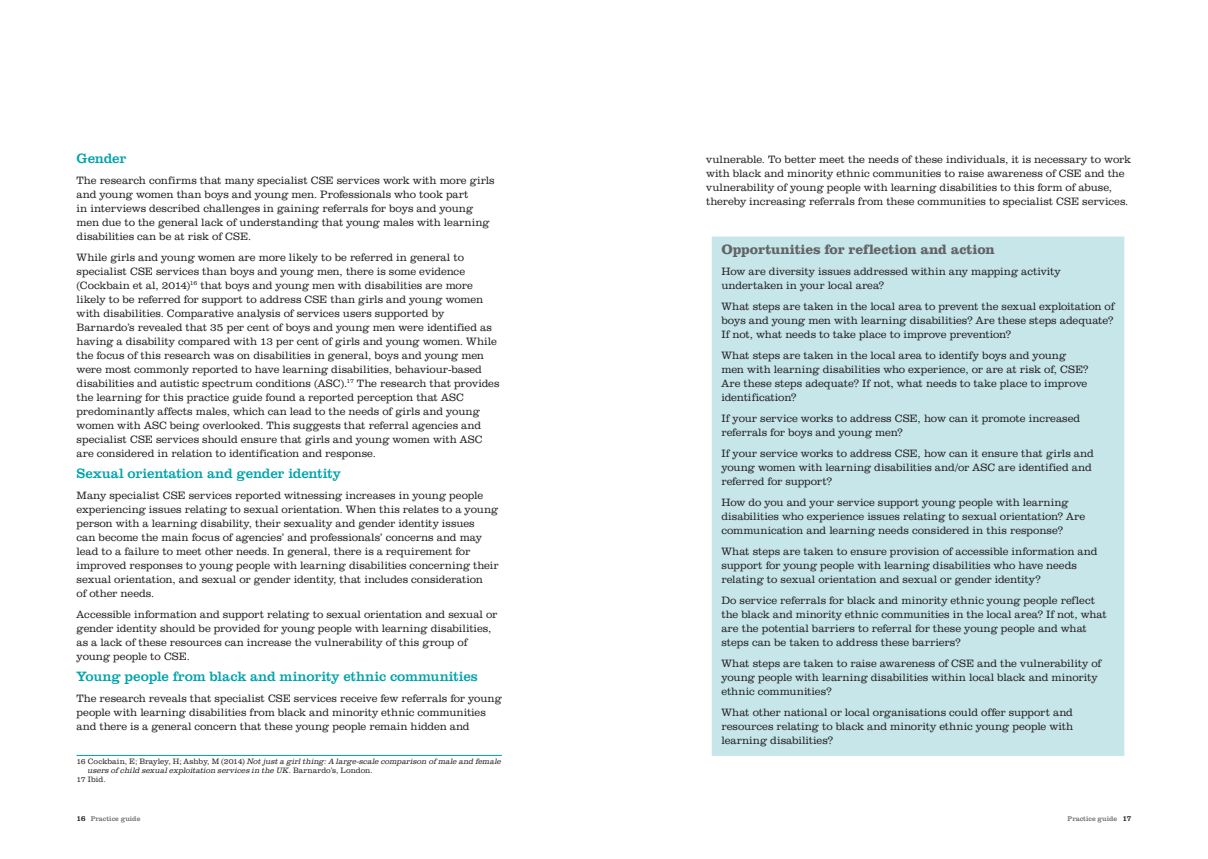
<style>
.page{position:relative;width:1208px;height:859px;background:#fff}
.page>*{position:absolute;margin:0;border:0;box-sizing:border-box;transform-origin:0 0}
.Head_2{font:14px "URW Clarendon TOT";letter-spacing:-.015em;color:#00a3ad}
.Box__indent__heading{font:700 14px "URW Clarendon TOT";letter-spacing:-.015em;color:#636366}
.Copy_11pt{font:300 11px/14px "URW Clarendon TOT";letter-spacing:-.005em;color:#231f20}
.definition_box_copy{font:300 11px/14px "URW Clarendon TOT";letter-spacing:-.005em;color:#231f20}
.Footnote_text{font:italic 300 8px/9px "URW Clarendon TOT";letter-spacing:.005em;color:#231f20}
.Footnote_text-2{font:300 8px "URW Clarendon TOT";letter-spacing:-.01em;color:#231f20}
.t1{font:7px "URW Clarendon TOT";color:#6c6d70}
.s1{font-style:normal}
.s2{font-size:8px;color:#231f20}
</style>
<div class="page">
<hr style="left:77px;top:755px;width:425px;height:1px;background:#00a3ad">
<div style="left:711px;top:237px;width:413px;height:519px;background:#c6e6ea"></div>
<p class="Head_2" style="left:77px;top:149px;width:51px">Gender</p>
<p class="Copy_11pt" style="left:77px;top:173px;width:419px">The research confirms that many specialist CSE services work with more girls and young women than boys and young men. Professionals who took part<br>in interviews described challenges in gaining referrals for boys and young men due to the general lack of understanding that young males with learning disabilities can be at risk of CSE.</p>
<p class="Copy_11pt" style="left:77px;top:250px;width:424px">While girls and young women are more likely to be referred in general to specialist CSE services than boys and young men, there is some evidence (Cockbain et al, 2014)<sup>16</sup> that boys and young men with disabilities are more likely to be referred for support to address CSE than girls and young women with disabilities. Comparative analysis of services users supported by Barnardo’s revealed that 35 per cent of boys and young men were identified as having a disability compared with 13 per cent of girls and young women. While the focus of this research was on disabilities in general, boys and young men were most commonly reported to have learning disabilities, behaviour-based disabilities and autistic spectrum conditions (ASC).<sup>17</sup> The research that provides the learning for this practice guide found a reported perception that ASC predominantly affects males, which can lead to the needs of girls and young women with ASC being overlooked. This suggests that referral agencies and specialist CSE services should ensure that girls and young women with ASC are considered in relation to identification and response.</p>
<p class="Head_2" style="left:77px;top:464px;width:266px">Sexual orientation and gender identity</p>
<p class="Copy_11pt" style="left:77px;top:488px;width:424px">Many specialist CSE services reported witnessing increases in young people experiencing issues relating to sexual orientation. When this relates to a young person with a learning disability, their sexuality and gender identity issues<br>can become the main focus of agencies’ and professionals’ concerns and may lead to a failure to meet other needs. In general, there is a requirement for improved responses to young people with learning disabilities concerning their sexual orientation, and sexual or gender identity, that includes consideration<br>of other needs.</p>
<p class="Copy_11pt" style="left:77px;top:607px;width:422px">Accessible information and support relating to sexual orientation and sexual or gender identity should be provided for young people with learning disabilities, as a lack of these resources can increase the vulnerability of this group of young people to CSE.</p>
<p class="Head_2" style="left:77px;top:667px;width:403px">Young people from black and minority ethnic communities</p>
<p class="Copy_11pt" style="left:77px;top:691px;width:427px">The research reveals that specialist CSE services receive few referrals for young people with learning disabilities from black and minority ethnic communities and there is a general concern that these young people remain hidden and</p>
<p class="Footnote_text" style="left:88px;top:757px;width:415px;text-indent:-11px"><span class="s1">16 Cockbain, E; Brayley, H; Ashby, M (2014)</span> Not just a girl thing: A large-scale comparison of male and female users of child sexual exploitation services in the UK<span class="s1">. Barnardo’s, London.</span></p>
<p class="Footnote_text-2" style="left:77px;top:775px;width:30px">17 Ibid.</p>
<p class="Copy_11pt" style="left:706px;top:152px;width:426px">vulnerable. To better meet the needs of these individuals, it is necessary to work with black and minority ethnic communities to raise awareness of CSE and the vulnerability of young people with learning disabilities to this form of abuse, thereby increasing referrals from these communities to specialist CSE services.</p>
<p class="Box__indent__heading" style="left:721px;top:241px;width:275px">Opportunities for reflection and action</p>
<p class="definition_box_copy" style="left:721px;top:264px;width:341px">How are diversity issues addressed within any mapping activity undertaken in your local area?</p>
<p class="definition_box_copy" style="left:721px;top:299px;width:394px;text-align:justify">What steps are taken in the local area to prevent the sexual exploitation of boys and young men with learning disabilities? Are these steps adequate?<br>If not, what needs to take place to improve prevention?</p>
<p class="definition_box_copy" style="left:721px;top:348px;width:369px">What steps are taken in the local area to identify boys and young men with learning disabilities who experience, or are at risk of, CSE?<br>Are these steps adequate? If not, what needs to take place to improve identification?</p>
<p class="definition_box_copy" style="left:721px;top:411px;width:360px">If your service works to address CSE, how can it promote increased referrals for boys and young men?</p>
<p class="definition_box_copy" style="left:721px;top:446px;width:374px">If your service works to address CSE, how can it ensure that girls and young women with learning disabilities and/or ASC are identified and referred for support?</p>
<p class="definition_box_copy" style="left:721px;top:495px;width:365px">How do you and your service support young people with learning disabilities who experience issues relating to sexual orientation? Are communication and learning needs considered in this response?</p>
<p class="definition_box_copy" style="left:721px;top:544px;width:377px">What steps are taken to ensure provision of accessible information and support for young people with learning disabilities who have needs relating to sexual orientation and sexual or gender identity?</p>
<p class="definition_box_copy" style="left:721px;top:593px;width:387px">Do service referrals for black and minority ethnic young people reflect the black and minority ethnic communities in the local area? If not, what are the potential barriers to referral for these young people and what steps can be taken to address these barriers?</p>
<p class="definition_box_copy" style="left:721px;top:656px;width:381px">What steps are taken to raise awareness of CSE and the vulnerability of young people with learning disabilities within local black and minority ethnic communities?</p>
<p class="definition_box_copy" style="left:721px;top:705px;width:353px;text-align:justify">What other national or local organisations could offer support and resources relating to black and minority ethnic young people with learning disabilities?</p>
<p class="t1" style="left:77px;top:814px;width:65px"><span class="s2">16</span> Practice guide</p>
<p class="t1" style="left:1067px;top:814px;width:65px">Practice guide <span class="s2">17</span></p>
</div>
